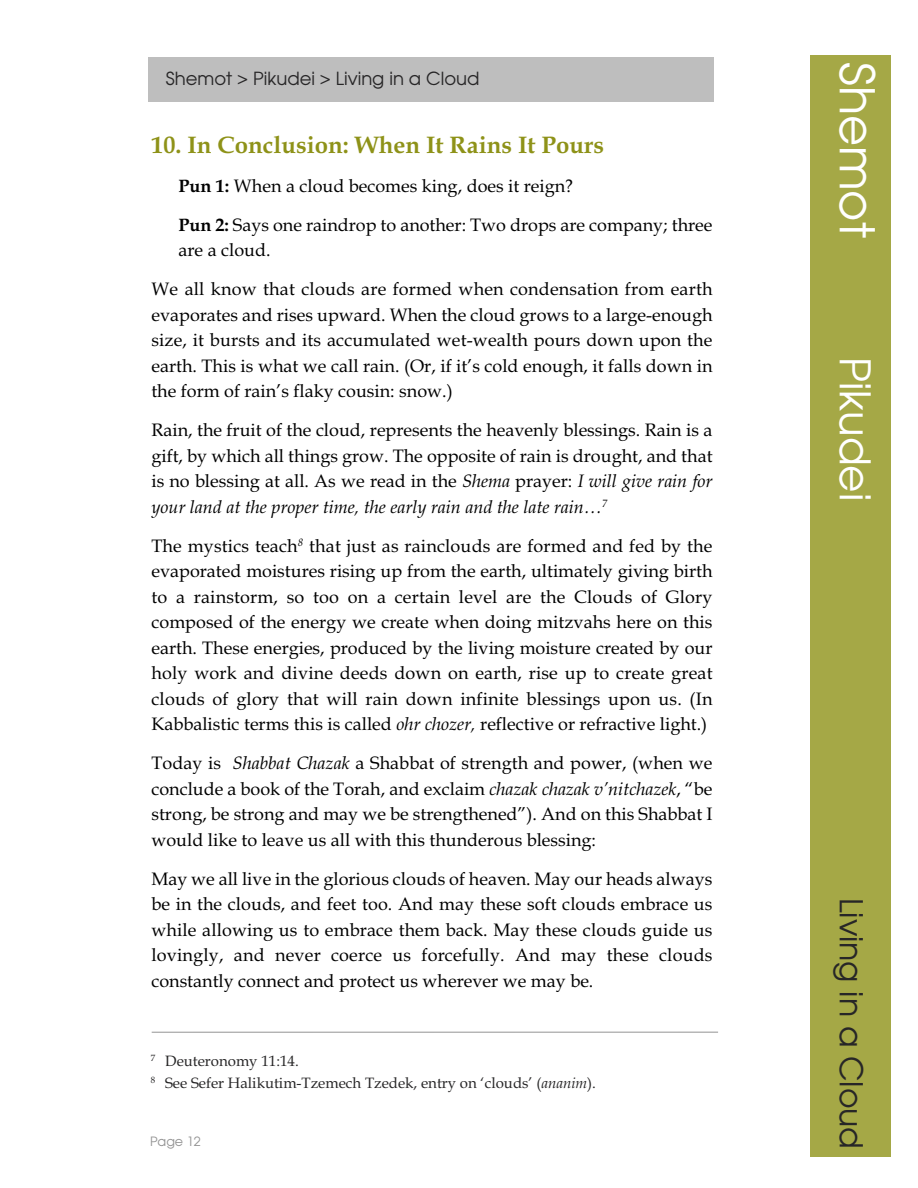
<style>
.page{position:relative;width:918px;height:1188px;background:#fff}
.page>*{position:absolute;margin:0;border:0;box-sizing:border-box;transform-origin:0 0}
.t1{font:47.7px "Avalon Plain";color:#fff}
.t2{font:42px "Avalon Plain";color:#fff}
.t3{font:31.5px "Avalon Plain";color:#272627}
.t4{font:700 24px "Book Antiqua";color:#8e9218}
.t5{font:18px/25.5px "Book Antiqua";color:#000;text-align:justify}
.t6{font:18px "Avalon Plain";color:#272627}
.t7{font:15px/22.5px "Book Antiqua";color:#272627}
.t8{font:12.75px "Avalon Plain";color:#939393}
.s1{font-weight:700}
.s2{font-style:italic}
</style>
<div class="page">
<div style="left:810px;top:55px;width:81px;height:1101px;background:#a5a846"></div>
<div style="left:148px;top:57px;width:566px;height:45px;background:#bebebe"></div>
<hr style="left:152px;top:1032px;width:566px;height:1px;background:#939393">
<p class="t6" style="left:166px;top:68px;width:315px">Shemot &gt; Pikudei &gt; Living in a Cloud</p>
<h1 class="t1" style="left:884px;top:62px;width:177px;rotate:90deg">Shemot</h1>
<h3 class="t4" style="left:151px;top:131px;width:454px">10. In Conclusion: When It Rains It Pours</h3>
<p class="t5" style="left:178px;top:166px;width:536px;line-height:39px"><span class="s1">Pun 1:</span> When a cloud becomes king, does it reign?<br><span class="s1">Pun 2:</span> Says one raindrop to another: Two drops are company; three</p>
<p class="t5" style="left:151px;top:231px;width:563px;line-height:39px;text-indent:27px">are a cloud.<br>We all know that clouds are formed when condensation from earth</p>
<p class="t5" style="left:151px;top:302px;width:563px">evaporates and rises upward. When the cloud grows to a large-enough size, it bursts and its accumulated wet-wealth pours down upon the earth. This is what we call rain. (Or, if it’s cold enough, it falls down in the form of rain’s flaky cousin: snow.)</p>
<p class="t5" style="left:151px;top:417px;width:563px">Rain, the fruit of the cloud, represents the heavenly blessings. Rain is a gift, by which all things grow. The opposite of rain is drought, and that is no blessing at all. As we read in the <span class="s2">Shema</span> prayer: <span class="s2">I will give rain for your land at the proper time, the early rain and the late rain…</span><sup>7</sup></p>
<p class="t5" style="left:151px;top:533px;width:563px">The mystics teach<sup>8</sup> that just as rainclouds are formed and fed by the evaporated moistures rising up from the earth, ultimately giving birth to a rainstorm, so too on a certain level are the Clouds of Glory composed of the energy we create when doing mitzvahs here on this earth. These energies, produced by the living moisture created by our holy work and divine deeds down on earth, rise up to create great clouds of glory that will rain down infinite blessings upon us. (In Kabbalistic terms this is called <span class="s2">ohr chozer,</span> reflective or refractive light.)</p>
<p class="t5" style="left:151px;top:750px;width:563px">Today is <span class="s2">Shabbat Chazak</span> a Shabbat of strength and power, (when we conclude a book of the Torah, and exclaim <span class="s2">chazak chazak v’nitchazek</span>, “be strong, be strong and may we be strengthened”). And on this Shabbat I would like to leave us all with this thunderous blessing:</p>
<p class="t5" style="left:151px;top:866px;width:563px">May we all live in the glorious clouds of heaven. May our heads always be in the clouds, and feet too. And may these soft clouds embrace us while allowing us to embrace them back. May these clouds guide us lovingly, and never coerce us forcefully. And may these clouds constantly connect and protect us wherever we may be.</p>
<h2 class="t2" style="left:879px;top:357px;width:146px;rotate:90deg">Pikudei</h2>
<h3 class="t3" style="left:869px;top:898px;width:253px;rotate:90deg">Living in a Cloud</h3>
<p class="t7" style="left:151px;top:1049px;width:447px"><sup>7</sup> Deuteronomy 11:14.<br><sup>8</sup> See Sefer Halikutim-Tzemech Tzedek, entry on ‘clouds’ (<span class="s2">ananim</span>).</p>
<p class="t8" style="left:150px;top:1134px;width:52px">Page 12</p>
</div>
